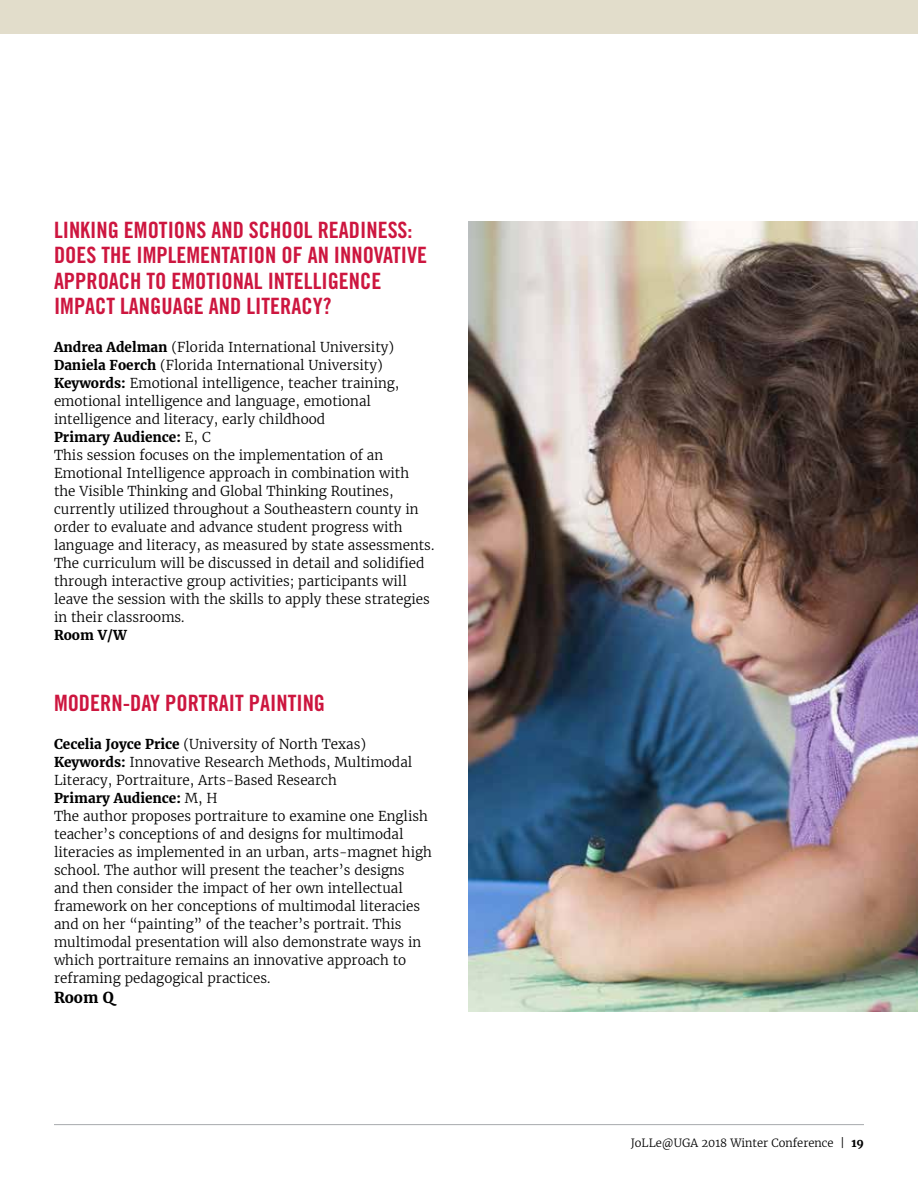
<style>
.page{position:relative;width:918px;height:1188px;background:#fff}
.page>*{position:absolute;margin:0;border:0;box-sizing:border-box;transform-origin:0 0}
.t1{font:22.5px/25.5px "Trade Gothic LT Std Bd Cn 20";color:#cd163f}
.t2{font:700 15px "Merriweather";color:#000}
.t3{font:300 13.5px/18px "Merriweather";color:#000}
.t4{font:700 13.5px "Merriweather";color:#000}
.t5{font:300 11.25px "Merriweather";color:#000}
.s1{font-weight:700}
</style>
<div class="page">
<hr style="left:54px;top:1124px;width:810px;height:1px;background:#a7a9ac">
<div style="left:0;top:0;width:918px;height:34px;background:#e2ddcb"></div>
<img style="left:469px;top:221px;width:449px;height:790px">
<h1 class="t1" style="left:54px;top:217px;width:375px">LINKING EMOTIONS AND SCHOOL READINESS:<br>DOES THE IMPLEMENTATION OF AN INNOVATIVE APPROACH TO EMOTIONAL INTELLIGENCE IMPACT LANGUAGE AND LITERACY?</h1>
<p class="t3" style="left:54px;top:338px;width:382px"><span class="s1">Andrea Adelman</span> (Florida International University)<br><span class="s1">Daniela Foerch</span> (Florida International University)<br><span class="s1">Keywords:</span> Emotional intelligence, teacher training, emotional intelligence and language, emotional intelligence and literacy, early childhood<br><span class="s1">Primary Audience:</span> E, C<br>This session focuses on the implementation of an Emotional Intelligence approach in combination with<br>the Visible Thinking and Global Thinking Routines, currently utilized throughout a Southeastern county in order to evaluate and advance student progress with language and literacy, as measured by state assessments.<br>The curriculum will be discussed in detail and solidified through interactive group activities; participants will leave the session with the skills to apply these strategies in their classrooms.</p>
<p class="t4" style="left:54px;top:626px;width:74px">Room V/W</p>
<h1 class="t1" style="left:54px;top:690px;width:273px">MODERN-DAY PORTRAIT PAINTING</h1>
<p class="t3" style="left:54px;top:735px;width:379px"><span class="s1">Cecelia Joyce Price</span> (University of North Texas)<br><span class="s1">Keywords:</span> Innovative Research Methods, Multimodal Literacy, Portraiture, Arts-Based Research<br><span class="s1">Primary Audience:</span> M, H<br>The author proposes portraiture to examine one English teacher’s conceptions of and designs for multimodal literacies as implemented in an urban, arts-magnet high school. The author will present the teacher’s designs and then consider the impact of her own intellectual framework on her conceptions of multimodal literacies and on her “painting” of the teacher’s portrait. This multimodal presentation will also demonstrate ways in which portraiture remains an innovative approach to reframing pedagogical practices.</p>
<p class="t2" style="left:54px;top:987px;width:61px">Room Q</p>
<p class="t5" style="left:631px;top:1135px;width:235px">JoLLe@UGA 2018 Winter Conference | <span class="s1">19</span></p>
</div>
